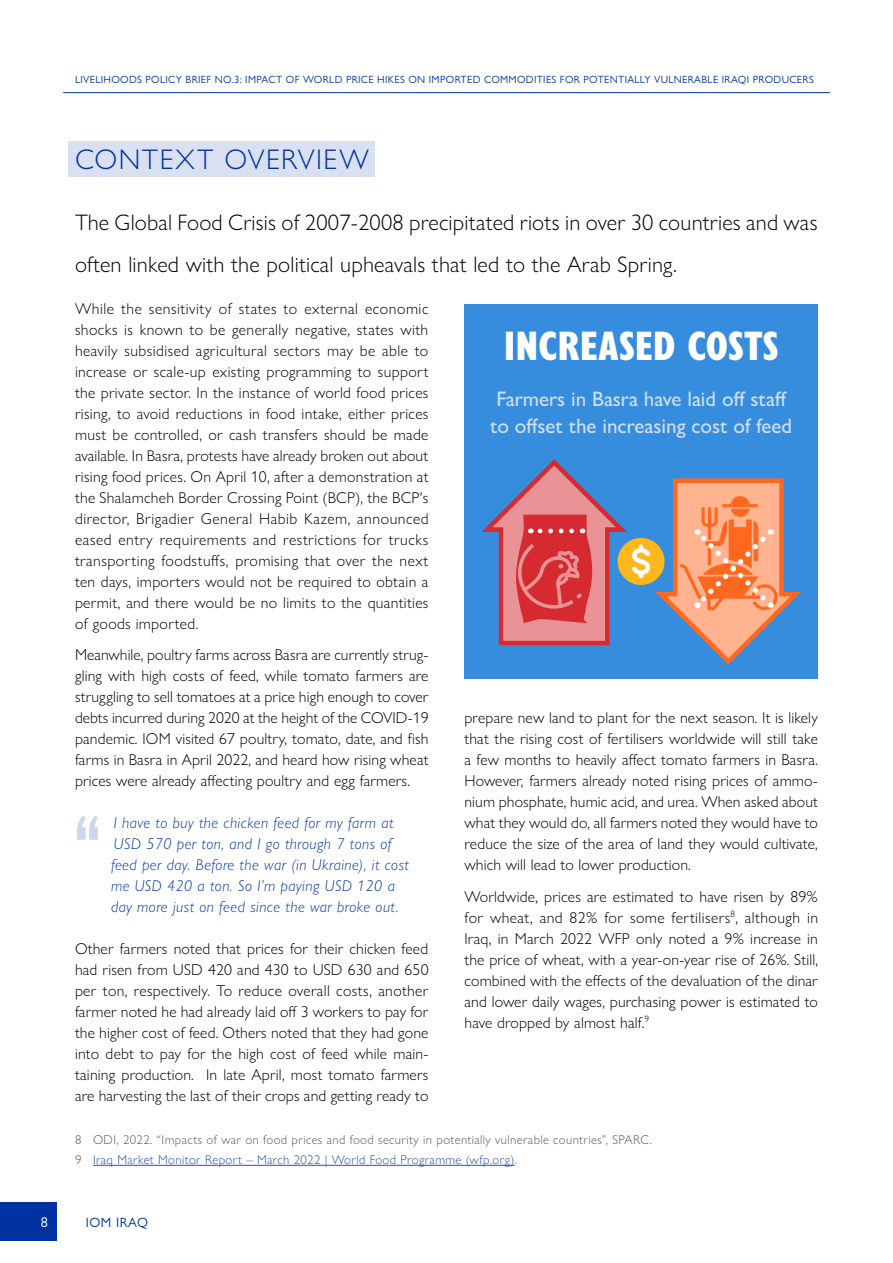
<style>
.page{position:relative;width:893px;height:1263px;background:#fff}
.page>*{position:absolute;margin:0;border:0;box-sizing:border-box;transform-origin:0 0}
.quote{font:600 104.85px "Tungsten Narrow";color:#ccd6ec}
.info_title{font:800 condensed 42.45px "Gill Sans Nova";color:#fff}
.title_box{font:300 28.5px "Gill Sans Nova";letter-spacing:.05em;color:#0033a1}
.introduction{font:300 22.5px/42px "Gill Sans Nova";letter-spacing:.01em;color:#000}
.body__infographics{font:500 21px/26.8px "Gill Sans Nova";color:#cedef7}
.body{font:300 15.75px/21px "Gill Sans Nova";letter-spacing:.01em;color:#000;text-align:justify}
.quote-2{font:italic 300 15.75px/21px "Gill Sans Nova";letter-spacing:.03em;color:#0033a1}
.t1{font:14.25px "Gill Sans Nova";color:#fff}
.t2{font:13.5px "Gill Sans Nova";letter-spacing:.04em;color:#0033a1}
.footnote{font:300 12.75px "Gill Sans Nova";letter-spacing:.03em;color:#58595b}
.footnote-2{font:300 12.75px "Gill Sans Nova";letter-spacing:.03em;color:#2652af}
.t3{font:10.5px "Gill Sans Nova";letter-spacing:.03em;color:#0033a1}
.s1{color:#58595b}
</style>
<div class="page">
<div style="left:68px;top:141px;width:307px;height:36px;background:#d9e0f1"></div>
<hr style="left:93px;top:1165px;width:422px;height:1px;background:#2652af">
<div style="left:464px;top:305px;width:354px;height:373px;background:#368ddd"></div>
<svg style="left:481px;top:459px;width:320px;height:206px"></svg>
<hr style="left:63px;top:92px;width:767px;height:1px;background:#0033a1">
<div style="left:0;top:1202px;width:57px;height:38px;background:#0033a1"></div>
<p class="t3" style="left:75px;top:73px;width:658px">LIVELIHOODS POLICY BRIEF NO.3: IMPACT OF WORLD PRICE HIKES ON IMPORTED COMMODITIES FOR POTENTIALLY VULNERABLE IRAQ</p>
<p class="t3" style="left:747px;top:73px;width:69px">I PRODUCERS</p>
<p class="title_box" style="left:75px;top:142px;width:295px">CONTEXT OVERVIEW</p>
<p class="introduction" style="left:75px;top:201px;width:744px">The Global Food Crisis of 2007-2008 precipitated riots in over 30 countries and was often linked with the political upheavals that led to the Arab Spring.</p>
<p class="body" style="left:75px;top:298px;width:355px">While the sensitivity of states to external economic shocks is known to be generally negative, states with heavily subsidised agricultural sectors may be able to increase or scale-up existing programming to support the private sector. In the instance of world food prices rising, to avoid reductions in food intake, either prices must be controlled, or cash transfers should be made available. In Basra, protests have already broken out about rising food prices. On April 10, after a demonstration at the Shalamcheh Border Crossing Point (BCP), the BCP's director, Brigadier General Habib Kazem, announced eased entry requirements and restrictions for trucks transporting foodstuffs, promising that over the next ten days, importers would not be required to obtain a permit, and there would be no limits to the quantities of goods imported.</p>
<p class="body" style="left:75px;top:644px;width:355px">Meanwhile, poultry farms across Basra are currently strug&shy;gling with high costs of feed, while tomato farmers are struggling to sell tomatoes at a price high enough to cover debts incurred during 2020 at the height of the COVID-19 pandemic. IOM visited 67 poultry, tomato, date, and fish farms in Basra in April 2022, and heard how rising wheat prices were already affecting poultry and egg farmers.</p>
<p class="quote" style="left:75px;top:800px;width:27px">“</p>
<p class="quote-2" style="left:111px;top:812px;width:299px">I have to buy the chicken feed for my farm at USD 570 per ton, and I go through 7 tons of feed per day. Before the war (in Ukraine), it cost me USD 420 a ton. So I’m paying USD 120 a day more just on feed since the war broke out.</p>
<p class="body" style="left:75px;top:938px;width:355px">Other farmers noted that prices for their chicken feed had risen from USD 420 and 430 to USD 630 and 650 per ton, respectively. To reduce overall costs, another farmer noted he had already laid off 3 workers to pay for the higher cost of feed. Others noted that they had gone into debt to pay for the high cost of feed while main&shy;taining production. In late April, most tomato farmers are harvesting the last of their crops and getting ready to</p>
<p class="info_title" style="left:504px;top:316px;width:276px">INCREASED COSTS</p>
<p class="body__infographics" style="left:490px;top:386px;width:304px">Farmers in Basra have laid off staff to offset the increasing cost of feed</p>
<p class="body" style="left:464px;top:707px;width:355px">prepare new land to plant for the next season. It is likely that the rising cost of fertilisers worldwide will still take a few months to heavily affect tomato farmers in Basra.<br>However, farmers already noted rising prices of ammo&shy;nium phosphate, humic acid, and urea. When asked about what they would do, all farmers noted they would have to reduce the size of the area of land they would cultivate, which will lead to lower production.</p>
<p class="body" style="left:464px;top:886px;width:355px">Worldwide, prices are estimated to have risen by 89% for wheat, and 82% for some fertilisers<sup>8</sup>, although in Iraq, in March 2022 WFP only noted a 9% increase in the price of wheat, with a year-on-year rise of 26%. Still, combined with the effects of the devaluation of the dinar and lower daily wages, purchasing power is estimated to have dropped by almost half.<sup>9</sup></p>
<p class="footnote" style="left:75px;top:1132px;width:578px">8 ODI, 2022. “Impacts of war on food prices and food security in potentially vulnerable countries”, SPARC.</p>
<p class="footnote-2" style="left:75px;top:1152px;width:444px"><span class="s1">9</span> Iraq Market Monitor Report – March 2022 | World Food Programme (wfp.org)<span class="s1">.</span></p>
<p class="t1" style="left:41px;top:1213px;width:9px">8</p>
<p class="t2" style="left:86px;top:1214px;width:64px">IOM Iraq</p>
</div>
